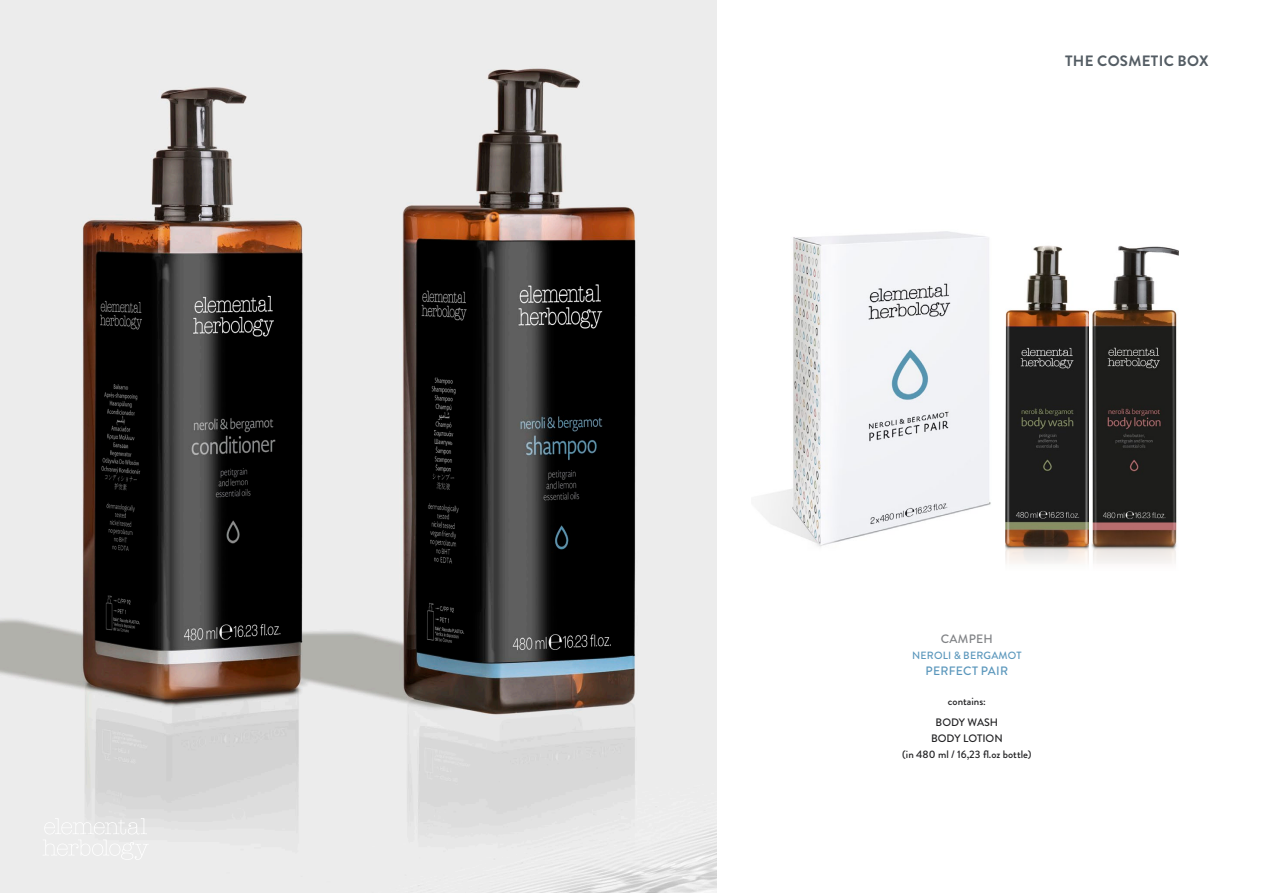
<style>
.page{position:relative;width:1263px;height:893px;background:#fff}
.page>*{position:absolute;margin:0;border:0;box-sizing:border-box;transform-origin:0 0}
.t1{font:700 15px "Brandon Grotesque";letter-spacing:.02em;color:#545d64}
.t2{font:500 12.15px "Brandon Grotesque";letter-spacing:.02em;color:#5b97bc}
.t3{font:500 12.15px "Brandon Grotesque";letter-spacing:.02em;color:#808285}
.t4{font:500 10.8px "Brandon Grotesque";color:#232325}
.t5{font:500 10.5px "Brandon Grotesque";letter-spacing:.02em;color:#5b97bc}
</style>
<div class="page">
<img style="left:0;top:0;width:716px;height:893px">
<svg style="left:43px;top:818px;width:106px;height:42px"></svg>
<img style="left:758px;top:231px;width:233px;height:316px">
<img style="left:1005px;top:245px;width:173px;height:264px">
<img style="left:1005px;top:509px;width:84px;height:55px">
<svg style="left:1091px;top:509px;width:86px;height:55px;background:#8e7871"></svg>
<p class="t1" style="left:1065px;top:50px;width:145px">THE COSMETIC BOX</p>
<p class="t3" style="left:941px;top:630px;width:53px">CAMPEH</p>
<p class="t5" style="left:912px;top:648px;width:111px">NEROLI &amp; BERGAMOT</p>
<p class="t2" style="left:926px;top:662px;width:84px">PERFECT PAIR</p>
<p class="t4" style="left:948px;top:693px;width:40px">contains:</p>
<p class="t4" style="left:936px;top:714px;width:64px">BODY WASH</p>
<p class="t4" style="left:931px;top:731px;width:73px">BODY LOTION</p>
<p class="t4" style="left:902px;top:747px;width:131px">(in 480 ml / 16,23 fl.oz bottle)</p>
</div>
